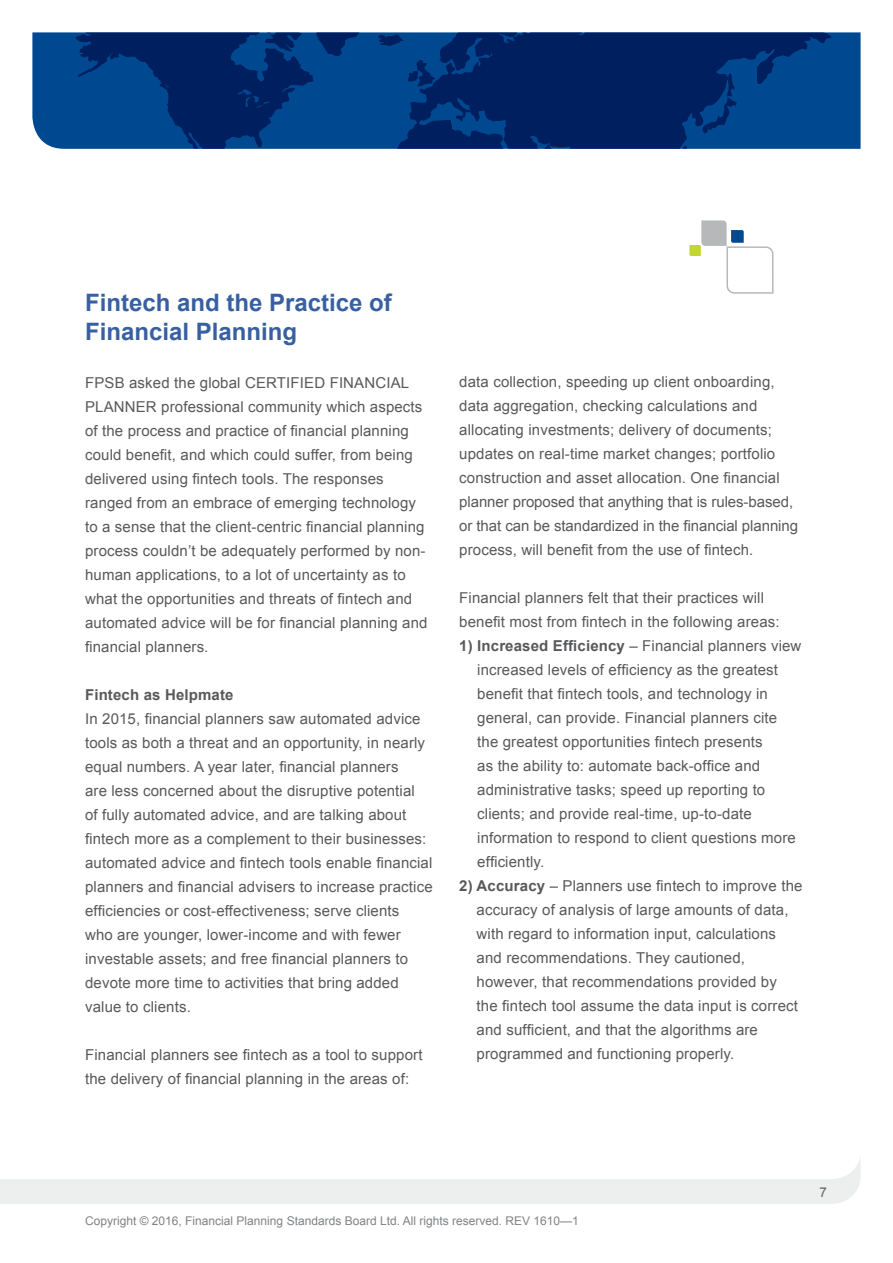
<style>
.page{position:relative;width:893px;height:1263px;background:#fff}
.page>*{position:absolute;margin:0;border:0;box-sizing:border-box;transform-origin:0 0}
.t1{font:700 24px/28.5px "Arial";color:#3860a0}
.t2{font:15px/24px "Arial";letter-spacing:.01em;color:#58595b}
.t3{font:700 15px "Arial";letter-spacing:.01em;color:#58595b}
.t4{font:13.5px "Arial";color:#616264}
.t5{font:12px "Arial";color:#808285}
.s1{font-weight:700}
</style>
<div class="page">
<svg style="left:0;top:1157px;width:861px;height:47px"></svg>
<svg style="left:689px;top:220px;width:85px;height:74px"></svg>
<div style="left:32px;top:32px;width:829px;height:117px;background:#004990"></div>
<svg style="left:76px;top:32px;width:756px;height:117px;background:#003275"></svg>
<h1 class="t1" style="left:85px;top:289px;width:308px">Fintech and the Practice of<br>Financial Planning</h1>
<p class="t2" style="left:85px;top:371px;width:344px">FPSB asked the global CERTIFIED FINANCIAL PLANNER professional community which aspects of the process and practice of financial planning could benefit, and which could suffer, from being delivered using fintech tools. The responses ranged from an embrace of emerging technology to a sense that the client-centric financial planning process couldn’t be adequately performed by non&shy;human applications, to a lot of uncertainty as to what the opportunities and threats of fintech and automated advice will be for financial planning and financial planners.</p>
<p class="t3" style="left:85px;top:684px;width:150px">Fintech as Helpmate</p>
<p class="t2" style="left:85px;top:707px;width:349px">In 2015, financial planners saw automated advice tools as both a threat and an opportunity, in nearly equal numbers. A year later, financial planners<br>are less concerned about the disruptive potential<br>of fully automated advice, and are talking about fintech more as a complement to their businesses: automated advice and fintech tools enable financial planners and financial advisers to increase practice efficiencies or cost-effectiveness; serve clients<br>who are younger, lower-income and with fewer investable assets; and free financial planners to devote more time to activities that bring added value to clients.</p>
<p class="t2" style="left:85px;top:1043px;width:339px">Financial planners see fintech as a tool to support the delivery of financial planning in the areas of:</p>
<p class="t2" style="left:459px;top:370px;width:340px">data collection, speeding up client onboarding, data aggregation, checking calculations and allocating investments; delivery of documents; updates on real-time market changes; portfolio construction and asset allocation. One financial planner proposed that anything that is rules-based, or that can be standardized in the financial planning process, will benefit from the use of fintech.</p>
<p class="t2" style="left:459px;top:586px;width:322px">Financial planners felt that their practices will benefit most from fintech in the following areas:</p>
<p class="t2" style="left:477px;top:634px;width:326px;text-indent:-18px"><span class="s1">1) Increased Efficiency</span> – Financial planners view increased levels of efficiency as the greatest benefit that fintech tools, and technology in general, can provide. Financial planners cite the greatest opportunities fintech presents<br>as the ability to: automate back-office and administrative tasks; speed up reporting to clients; and provide real-time, up-to-date information to respond to client questions more efficiently.</p>
<p class="t2" style="left:477px;top:874px;width:327px;text-indent:-17px"><span class="s1">2) Accuracy</span> – Planners use fintech to improve the accuracy of analysis of large amounts of data, with regard to information input, calculations and recommendations. They cautioned, however, that recommendations provided by<br>the fintech tool assume the data input is correct and sufficient, and that the algorithms are programmed and functioning properly.</p>
<p class="t5" style="left:85px;top:1213px;width:495px">Copyright © 2016, Financial Planning Standards Board Ltd. All rights reserved. REV 1610—1</p>
<p class="t4" style="left:819px;top:1183px;width:9px">7</p>
</div>
